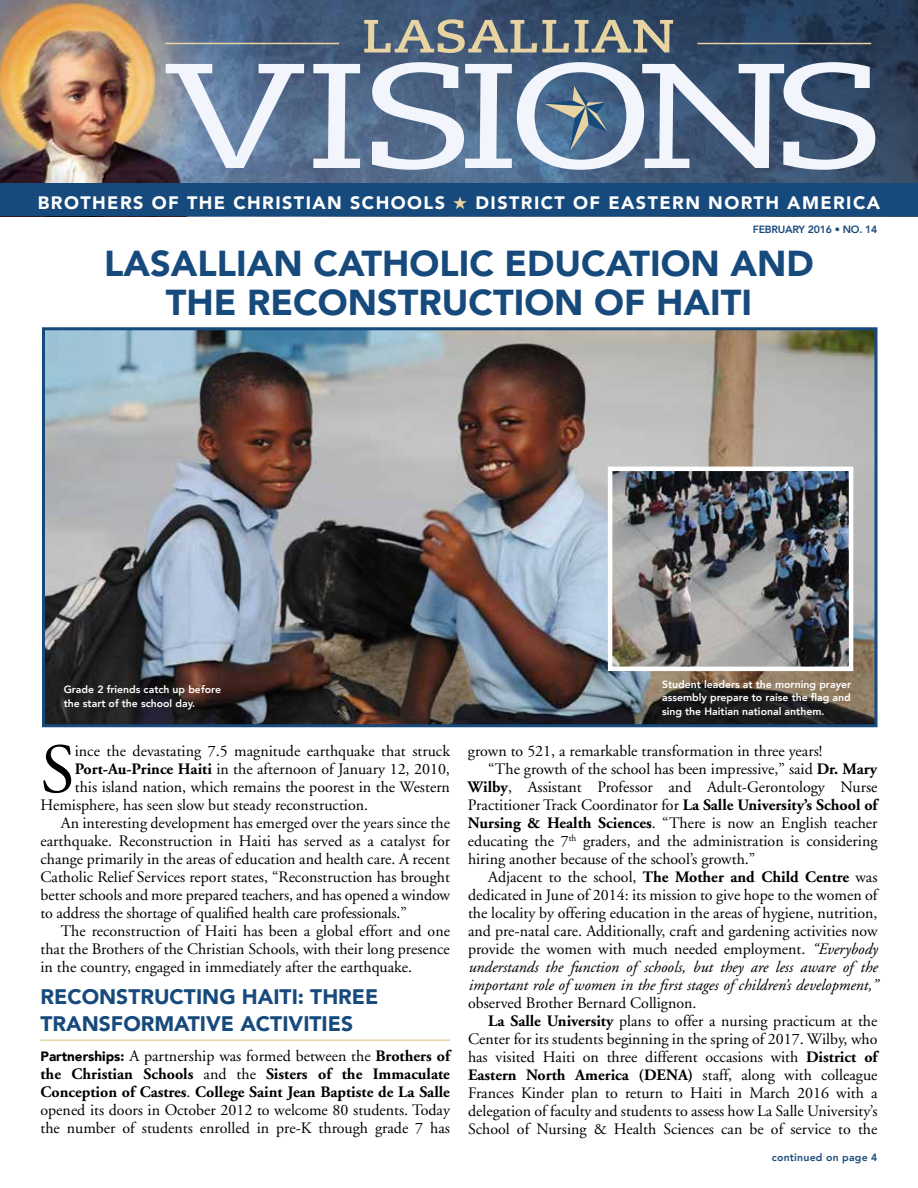
<style>
.page{position:relative;width:918px;height:1188px;background:#fff}
.page>*{position:absolute;margin:0;border:0;box-sizing:border-box;transform-origin:0 0}
.t1{font:148.65px "Caecilia LT Std";letter-spacing:-.08em;color:#f2f6fc;scale:1.3 1}
.t2{font:70.2px "Adobe Garamond";color:#000}
.t3{font:700 46.5px "Caecilia LT Std";color:#e8d3a2;scale:1.16 1}
.t4{font:900 36px/39px "Avenir";color:#174a7c;text-align:center}
.t5{font:900 21px/27px "Avenir";color:#174a7c}
.t6{font:900 18px "Avenir";letter-spacing:.08em;color:#fff}
.t7{font:15.9px/18px "Adobe Garamond";color:#000;text-align:justify}
.t8{font:italic 15.9px "Adobe Garamond";color:#000}
.t9{font:700 15.9px "Adobe Garamond";color:#000}
.t10{font:800 10.5px/13.8px "Avenir";color:#fff}
.t11{font:800 10.5px "Avenir";letter-spacing:-.02em;color:#174a7c}
.t12{font:800 10.5px "Avenir";letter-spacing:.02em;color:#174a7c}
.s1{color:#e8d3a2}
.s2{font-weight:700}
.s3{font-family:"Avenir";font-weight:900;font-size:13.5px}
.s4{font-style:italic}
.s5{font-weight:400}
</style>
<div class="page">
<img style="left:0;top:0;width:918px;height:183px">
<svg style="left:544px;top:86px;width:64px;height:65px;background:#5b7690"></svg>
<div style="left:0;top:183px;width:918px;height:33px;background:#174a7c"></div>
<hr style="left:165px;top:43px;width:174px;height:1px;background:#e8d3a2">
<hr style="left:697px;top:43px;width:174px;height:1px;background:#e8d3a2">
<hr style="left:40px;top:1039px;width:410px;height:2px;background:#e8d3a2">
<img style="left:46px;top:331px;width:828px;height:392px">
<div style="left:42px;top:327px;width:836px;height:400px;border:3px solid #174a7c"></div>
<img style="left:613px;top:472px;width:235px;height:194px">
<div style="left:608px;top:467px;width:245px;height:204px;border:4px solid #fff"></div>
<h3 class="t3" style="left:362px;top:9px;width:271px">LASALLIAN</h3>
<h1 class="t1" style="left:165px;top:30px;width:555px">VISIONS</h1>
<p class="t6" style="left:38px;top:187px;width:844px">BROTHERS OF THE CHRISTIAN SCHOOLS <span class="s1">★</span> DISTRICT OF EASTERN NORTH AMERICA</p>
<p class="t11" style="left:753px;top:220px;width:126px">FEBRUARY 2016 • NO. 14</p>
<h3 class="t4" style="left:104px;top:243px;width:711px">LASALLIAN CATHOLIC EDUCATION AND<br>THE RECONSTRUCTION OF HAITI</h3>
<p class="t10" style="left:64px;top:682px;width:159px">Grade 2 friends catch up before the start of the school day.</p>
<p class="t10" style="left:662px;top:676px;width:191px;text-align:justify">Student leaders at the morning prayer assembly prepare to raise the flag and sing the Haitian national anthem.</p>
<h2 class="t2" style="left:40px;top:730px;width:36px">S</h2>
<p class="t7" style="left:75px;top:742px;width:377px">ince the devastating 7.5 magnitude earthquake that struck</p>
<p class="t7" style="left:75px;top:760px;width:377px"><span class="s2">Port-Au-Prince Haiti</span> in the afternoon of January 12, 2010,</p>
<p class="t7" style="left:75px;top:778px;width:377px">this island nation, which remains the poorest in the Western</p>
<p class="t7" style="left:41px;top:796px;width:329px">Hemisphere, has seen slow but steady reconstruction.</p>
<p class="t7" style="left:61px;top:814px;width:391px">An interesting development has emerged over the years since the</p>
<p class="t7" style="left:41px;top:832px;width:411px">earthquake. Reconstruction in Haiti has served as a catalyst for</p>
<p class="t7" style="left:41px;top:850px;width:411px">change primarily in the areas of education and health care. A recent</p>
<p class="t7" style="left:41px;top:868px;width:411px">Catholic Relief Services report states, “Reconstruction has brought</p>
<p class="t7" style="left:41px;top:886px;width:411px">better schools and more prepared teachers, and has opened a window</p>
<p class="t7" style="left:41px;top:904px;width:368px">to address the shortage of qualified health care professionals.”</p>
<p class="t7" style="left:61px;top:922px;width:391px">The reconstruction of Haiti has been a global effort and one</p>
<p class="t7" style="left:41px;top:940px;width:411px">that the Brothers of the Christian Schools, with their long presence</p>
<p class="t7" style="left:41px;top:958px;width:373px">in the country, engaged in immediately after the earthquake.</p>
<h3 class="t5" style="left:40px;top:983px;width:339px">RECONSTRUCTING HAITI: THREE<br>TRANSFORMATIVE ACTIVITIES</h3>
<p class="t7" style="left:40px;top:1047px;width:411px"><span class="s3">Partnerships:</span> A partnership was formed between the <span class="s2">Brothers of the Christian Schools</span> and the <span class="s2">Sisters of the Immaculate Conception of Castres</span>. <span class="s2">College Saint Jean Baptiste de La Salle </span>opened its doors in October 2012 to welcome 80 students. Today the number of students enrolled in pre-K through grade 7 has</p>
<p class="t7" style="left:468px;top:742px;width:356px">grown to 521, a remarkable transformation in three years!</p>
<p class="t7" style="left:488px;top:760px;width:391px">“The growth of the school has been impressive,” said <span class="s2">Dr. Mary</span></p>
<p class="t7" style="left:468px;top:778px;width:411px"><span class="s2">Wilby</span>, Assistant Professor and Adult-Gerontology Nurse</p>
<p class="t7" style="left:468px;top:796px;width:411px">Practitioner Track Coordinator for <span class="s2">La Salle University’s School of</span></p>
<p class="t7" style="left:468px;top:814px;width:411px"><span class="s2">Nursing &amp; Health Sciences</span>. “There is now an English teacher</p>
<p class="t7" style="left:468px;top:832px;width:411px">educating the 7<sup>th</sup> graders, and the administration is considering</p>
<p class="t7" style="left:468px;top:850px;width:289px">hiring another because of the school’s growth.”</p>
<p class="t7" style="left:488px;top:868px;width:391px">Adjacent to the school, <span class="s2">The Mother and Child Centre</span> was</p>
<p class="t7" style="left:468px;top:886px;width:411px">dedicated in June of 2014: its mission to give hope to the women of</p>
<p class="t7" style="left:468px;top:904px;width:411px">the locality by offering education in the areas of hygiene, nutrition,</p>
<p class="t7" style="left:468px;top:922px;width:411px">and pre-natal care. Additionally, craft and gardening activities now</p>
<p class="t7" style="left:468px;top:940px;width:411px">provide the women with much needed employment. <span class="s4">“Everybody</span></p>
<p class="t8" style="left:468px;top:958px;width:411px">understands the function of schools, but they are less aware of the</p>
<p class="t8" style="left:468px;top:976px;width:411px">important role of women in the first stages of children’s development,”</p>
<p class="t7" style="left:468px;top:994px;width:230px">observed Brother Bernard Collignon.</p>
<p class="t7" style="left:488px;top:1012px;width:391px"><span class="s2">La Salle University</span> plans to offer a nursing practicum at the</p>
<p class="t7" style="left:468px;top:1030px;width:411px">Center for its students beginning in the spring of 2017. Wilby, who</p>
<p class="t7" style="left:468px;top:1048px;width:411px">has visited Haiti on three different occasions with <span class="s2">District of</span></p>
<p class="t9" style="left:468px;top:1065px;width:411px">Eastern North America (DENA) <span class="s5">staff, along with colleague</span></p>
<p class="t7" style="left:468px;top:1084px;width:411px">Frances Kinder plan to return to Haiti in March 2016 with a</p>
<p class="t7" style="left:468px;top:1102px;width:411px">delegation of faculty and students to assess how La Salle University’s</p>
<p class="t7" style="left:468px;top:1120px;width:411px">School of Nursing &amp; Health Sciences can be of service to the</p>
<p class="t12" style="left:772px;top:1148px;width:107px">continued on page 4</p>
</div>
